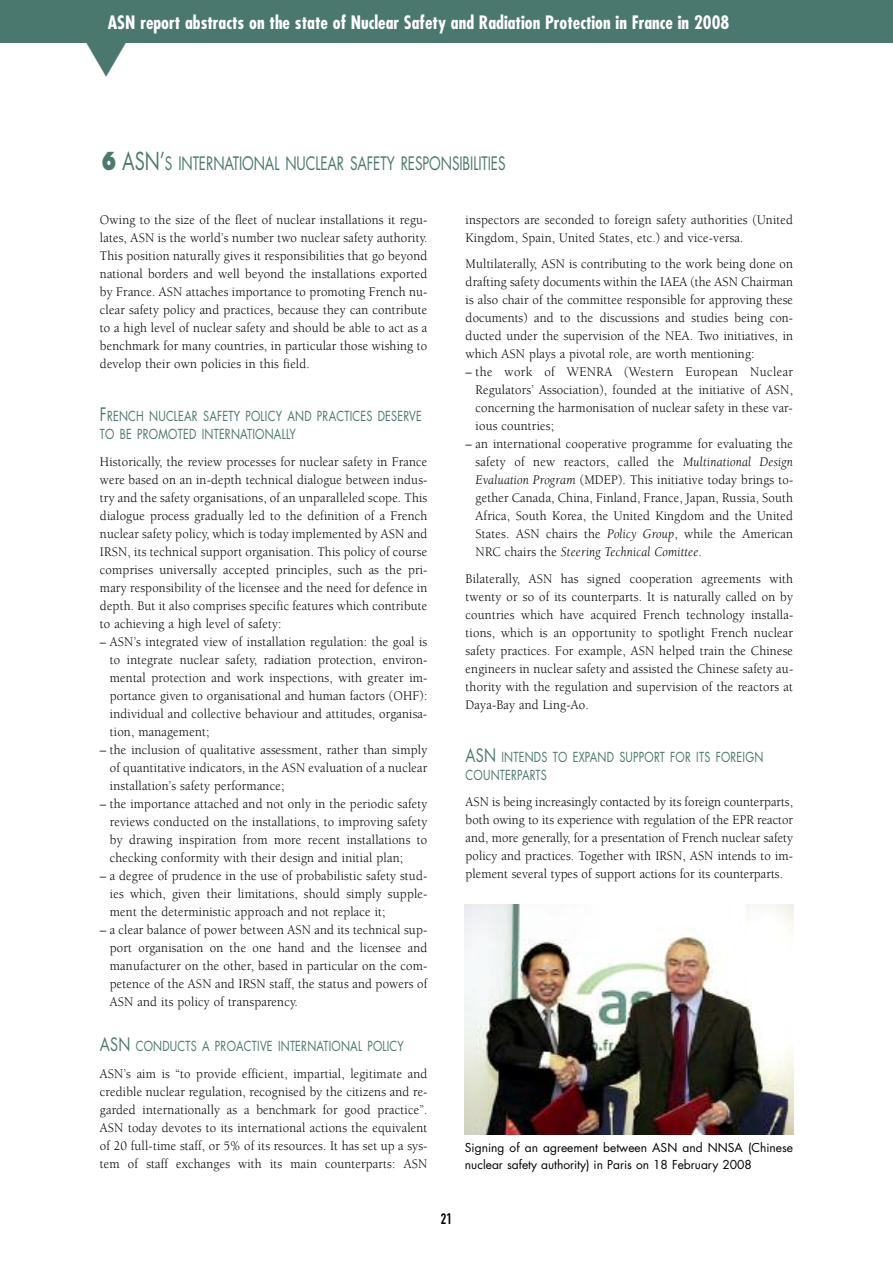
<style>
.page{position:relative;width:893px;height:1263px;background:#fff}
.page>*{position:absolute;margin:0;border:0;box-sizing:border-box;transform-origin:0 0}
.t1{font:700 condensed 18px "Futura";color:#fff}
.t2{font:18px "Futura";letter-spacing:-.01em;color:#4b786e;scale:.75 1}
.t3{font:15px "DIN Engschrift Alternate";color:#000}
.t4{font:13.5px/18px "Berkeley";letter-spacing:.015em;color:#000;text-align:justify;scale:.95 1}
.t5{font:13.5px/18px "Futura";letter-spacing:.02em;color:#4b786e;scale:.8 1}
.t6{font:12px/16.5px "Futura";color:#000}
.s1{font-weight:800;font-size:24.15px}
.s2{font-size:24.15px}
.s3{font-size:18px}
.s4{font-style:italic}
</style>
<div class="page">
<div style="left:0;top:0;width:893px;height:43px;background:#4b786e"></div>
<img style="left:465px;top:904px;width:328px;height:231px">
<h1 class="t1" style="left:108px;top:15px;width:623px">ASN report abstracts on the state of Nuclear Safety and Radiation Protection in France in 2008</h1>
<h1 class="t2" style="left:101px;top:155px;width:540px"><span class="s1">6</span> <span class="s2">ASN’</span>S INTERNATIONAL NUCLEAR SAFETY RESPONSIBILITIES</h1>
<p class="t4" style="left:100px;top:212px;width:346px">Owing to the size of the fleet of nuclear installations it regu&shy;lates, ASN is the world’s number two nuclear safety authority.<br>This position naturally gives it responsibilities that go beyond national borders and well beyond the installations exported by France. ASN attaches importance to promoting French nu&shy;clear safety policy and practices, because they can contribute to a high level of nuclear safety and should be able to act as a benchmark for many countries, in particular those wishing to develop their own policies in this field.</p>
<p class="t5" style="left:100px;top:408px;width:404px"><span class="s3">F</span>RENCH NUCLEAR SAFETY POLICY AND PRACTICES DESERVE<br>TO BE PROMOTED INTERNATIONALLY</p>
<p class="t4" style="left:100px;top:453px;width:346px">Historically, the review processes for nuclear safety in France were based on an in-depth technical dialogue between indus&shy;try and the safety organisations, of an unparalleled scope. This dialogue process gradually led to the definition of a French nuclear safety policy, which is today implemented by ASN and IRSN, its technical support organisation. This policy of course comprises universally accepted principles, such as the pri&shy;mary responsibility of the licensee and the need for defence in depth. But it also comprises specific features which contribute to achieving a high level of safety:</p>
<p class="t4" style="left:110px;top:634px;width:336px;text-indent:-10px">– ASN’s integrated view of installation regulation: the goal is to integrate nuclear safety, radiation protection, environ&shy;mental protection and work inspections, with greater im&shy;portance given to organisational and human factors (OHF): individual and collective behaviour and attitudes, organisa&shy;tion, management;</p>
<p class="t4" style="left:110px;top:742px;width:336px;text-indent:-10px">– the inclusion of qualitative assessment, rather than simply of quantitative indicators, in the ASN evaluation of a nuclear installation’s safety performance;</p>
<p class="t4" style="left:110px;top:796px;width:336px;text-indent:-10px">– the importance attached and not only in the periodic safety reviews conducted on the installations, to improving safety by drawing inspiration from more recent installations to checking conformity with their design and initial plan;</p>
<p class="t4" style="left:110px;top:868px;width:336px;text-indent:-10px">– a degree of prudence in the use of probabilistic safety stud&shy;ies which, given their limitations, should simply supple&shy;ment the deterministic approach and not replace it;</p>
<p class="t4" style="left:110px;top:922px;width:336px;text-indent:-10px">– a clear balance of power between ASN and its technical sup&shy;port organisation on the one hand and the licensee and manufacturer on the other, based in particular on the com&shy;petence of the ASN and IRSN staff, the status and powers of ASN and its policy of transparency.</p>
<p class="t5" style="left:100px;top:1038px;width:382px"><span class="s3">ASN</span> CONDUCTS A PROACTIVE INTERNATIONAL POLICY</p>
<p class="t4" style="left:100px;top:1065px;width:346px">ASN’s aim is “to provide efficient, impartial, legitimate and credible nuclear regulation, recognised by the citizens and re&shy;garded internationally as a benchmark for good practice”.<br>ASN today devotes to its international actions the equivalent of 20 full-time staff, or 5% of its resources. It has set up a sys&shy;tem of staff exchanges with its main counterparts: ASN</p>
<p class="t4" style="left:466px;top:212px;width:346px">inspectors are seconded to foreign safety authorities (United<br>Kingdom, Spain, United States, etc.) and vice-versa.</p>
<p class="t4" style="left:466px;top:256px;width:346px">Multilaterally, ASN is contributing to the work being done on drafting safety documents within the IAEA (the ASN Chairman is also chair of the committee responsible for approving these documents) and to the discussions and studies being con&shy;ducted under the supervision of the NEA. Two initiatives, in which ASN plays a pivotal role, are worth mentioning:</p>
<p class="t4" style="left:476px;top:364px;width:336px;text-indent:-10px">– the work of WENRA (Western European Nuclear Regulators’ Association), founded at the initiative of ASN, concerning the harmonisation of nuclear safety in these var&shy;ious countries;</p>
<p class="t4" style="left:476px;top:436px;width:336px;text-indent:-10px">– an international cooperative programme for evaluating the safety of new reactors, called the <span class="s4">Multinational Design Evaluation Program</span> (MDEP). This initiative today brings to&shy;gether Canada, China, Finland, France, Japan, Russia, South Africa, South Korea, the United Kingdom and the United States. ASN chairs the <span class="s4">Policy Group</span>, while the American NRC chairs the <span class="s4">Steering Technical Comittee</span>.</p>
<p class="t4" style="left:466px;top:571px;width:346px">Bilaterally, ASN has signed cooperation agreements with twenty or so of its counterparts. It is naturally called on by countries which have acquired French technology installa&shy;tions, which is an opportunity to spotlight French nuclear safety practices. For example, ASN helped train the Chinese engineers in nuclear safety and assisted the Chinese safety au&shy;thority with the regulation and supervision of the reactors at Daya-Bay and Ling-Ao.</p>
<p class="t5" style="left:466px;top:749px;width:374px"><span class="s3">ASN</span> INTENDS TO EXPAND SUPPORT FOR ITS FOREIGN<br>COUNTERPARTS</p>
<p class="t4" style="left:466px;top:794px;width:346px">ASN is being increasingly contacted by its foreign counterparts, both owing to its experience with regulation of the EPR reactor and, more generally, for a presentation of French nuclear safety policy and practices. Together with IRSN, ASN intends to im&shy;plement several types of support actions for its counterparts.</p>
<p class="t6" style="left:465px;top:1141px;width:330px">Signing of an agreement between ASN and NNSA (Chinese nuclear safety authority) in Paris on 18 February 2008</p>
<p class="t3" style="left:441px;top:1213px;width:13px">21</p>
</div>
